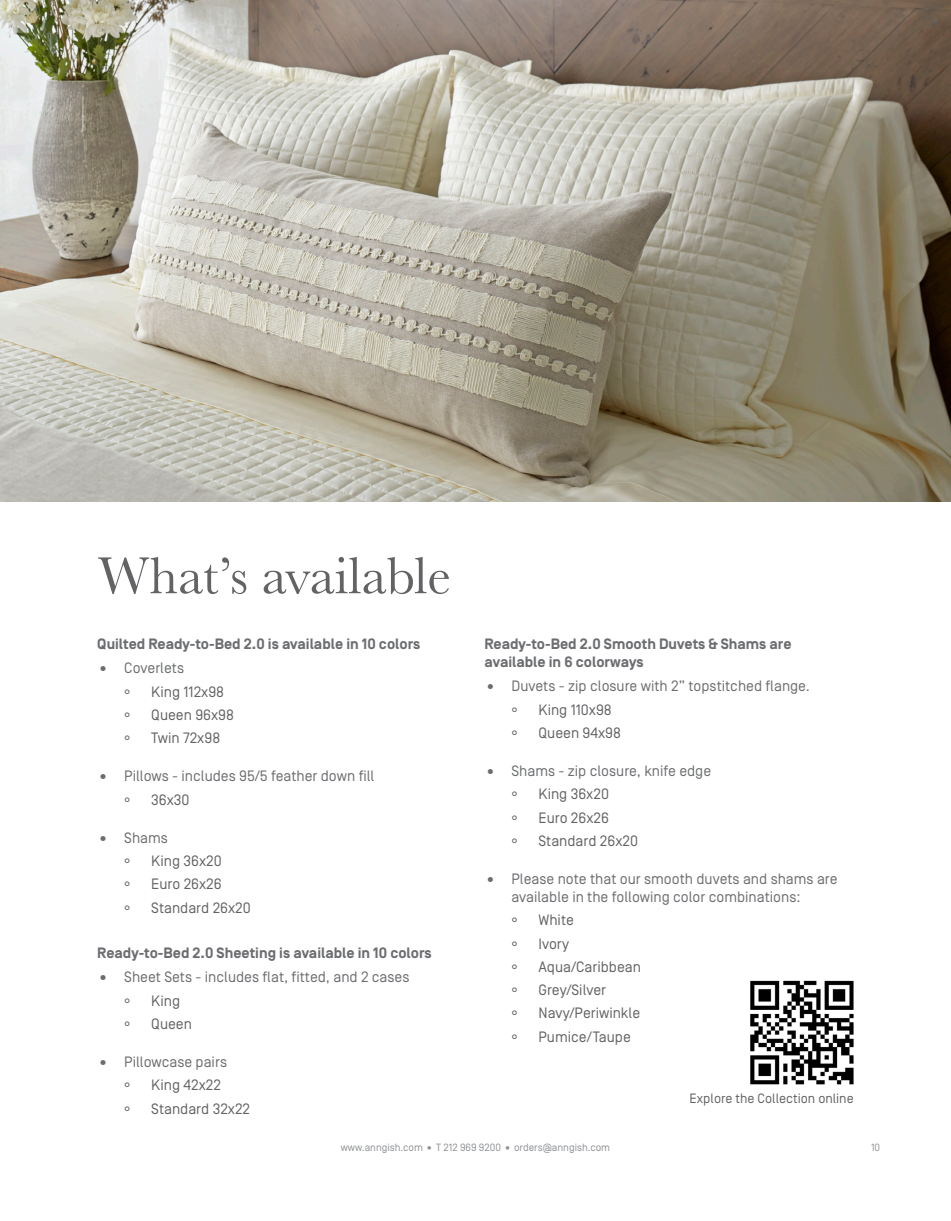
<style>
.page{position:relative;width:951px;height:1221px;background:#fff}
.page>*{position:absolute;margin:0;border:0;box-sizing:border-box;transform-origin:0 0}
.MET_text{font:54px "Baskerville";color:#636366}
.t1{font:15px/18px "Simplon Norm";color:#6c6d70}
.Paragraph_Style_2{font:15px "Simplon Norm";color:#636366}
.MET_text-2{font:700 15px/18px "Simplon Norm";color:#6c6d70}
.Photo_caption{font:13.5px "Simplon Norm";color:#636366}
.t2{font:10.5px "Simplon Norm";color:#8f9194}
.t3{font:10.5px "Simplon Norm";color:#939598}
</style>
<div class="page">
<img style="left:0;top:0;width:950px;height:501px">
<img style="left:750px;top:980px;width:104px;height:104px">
<p class="MET_text" style="left:98px;top:541px;width:354px">What’s available</p>
<p class="MET_text-2" style="left:97px;top:635px;width:324px">Quilted Ready-to-Bed 2.0 is available in 10 colors</p>
<p class="t1" style="left:97px;top:659px;width:88px">• Coverlets</p>
<p class="Paragraph_Style_2" style="left:124px;top:686px;width:8px">°</p>
<p class="Paragraph_Style_2" style="left:151px;top:683px;width:74px">King 112x98</p>
<p class="Paragraph_Style_2" style="left:124px;top:709px;width:8px">°</p>
<p class="Paragraph_Style_2" style="left:151px;top:706px;width:84px">Queen 96x98</p>
<p class="Paragraph_Style_2" style="left:124px;top:733px;width:8px">°</p>
<p class="Paragraph_Style_2" style="left:151px;top:730px;width:70px">Twin 72x98</p>
<p class="t1" style="left:97px;top:767px;width:279px">• Pillows - includes 95/5 feather down fill</p>
<p class="Paragraph_Style_2" style="left:124px;top:794px;width:8px">°</p>
<p class="Paragraph_Style_2" style="left:151px;top:791px;width:40px">36x30</p>
<p class="t1" style="left:97px;top:829px;width:72px">• Shams</p>
<p class="Paragraph_Style_2" style="left:124px;top:856px;width:8px">°</p>
<p class="Paragraph_Style_2" style="left:151px;top:853px;width:72px">King 36x20</p>
<p class="Paragraph_Style_2" style="left:124px;top:879px;width:8px">°</p>
<p class="Paragraph_Style_2" style="left:151px;top:876px;width:72px">Euro 26x26</p>
<p class="Paragraph_Style_2" style="left:124px;top:902px;width:8px">°</p>
<p class="Paragraph_Style_2" style="left:151px;top:899px;width:101px">Standard 26x20</p>
<p class="MET_text-2" style="left:97px;top:944px;width:336px">Ready-to-Bed 2.0 Sheeting is available in 10 colors</p>
<p class="t1" style="left:97px;top:968px;width:314px">• Sheet Sets - includes flat, fitted, and 2 cases</p>
<p class="Paragraph_Style_2" style="left:124px;top:995px;width:8px">°</p>
<p class="Paragraph_Style_2" style="left:151px;top:992px;width:30px">King</p>
<p class="Paragraph_Style_2" style="left:124px;top:1018px;width:8px">°</p>
<p class="Paragraph_Style_2" style="left:151px;top:1015px;width:42px">Queen</p>
<p class="t1" style="left:97px;top:1053px;width:131px">• Pillowcase pairs</p>
<p class="Paragraph_Style_2" style="left:124px;top:1080px;width:8px">°</p>
<p class="Paragraph_Style_2" style="left:151px;top:1077px;width:71px">King 42x22</p>
<p class="Paragraph_Style_2" style="left:124px;top:1103px;width:8px">°</p>
<p class="Paragraph_Style_2" style="left:151px;top:1100px;width:100px">Standard 32x22</p>
<p class="MET_text-2" style="left:484px;top:635px;width:308px">Ready-to-Bed 2.0 Smooth Duvets &amp; Shams are available in 6 colorways</p>
<p class="t1" style="left:484px;top:677px;width:327px">• Duvets - zip closure with 2” topstitched flange.</p>
<p class="Paragraph_Style_2" style="left:511px;top:704px;width:8px">°</p>
<p class="Paragraph_Style_2" style="left:538px;top:701px;width:75px">King 110x98</p>
<p class="Paragraph_Style_2" style="left:511px;top:727px;width:8px">°</p>
<p class="Paragraph_Style_2" style="left:538px;top:724px;width:84px">Queen 94x98</p>
<p class="t1" style="left:484px;top:762px;width:228px">• Shams - zip closure, knife edge</p>
<p class="Paragraph_Style_2" style="left:511px;top:789px;width:8px">°</p>
<p class="Paragraph_Style_2" style="left:538px;top:786px;width:72px">King 36x20</p>
<p class="Paragraph_Style_2" style="left:511px;top:812px;width:8px">°</p>
<p class="Paragraph_Style_2" style="left:538px;top:809px;width:72px">Euro 26x26</p>
<p class="Paragraph_Style_2" style="left:511px;top:835px;width:8px">°</p>
<p class="Paragraph_Style_2" style="left:538px;top:832px;width:101px">Standard 26x20</p>
<p class="t1" style="left:511px;top:870px;width:327px;text-indent:-27px">• Please note that our smooth duvets and shams are available in the following color combinations:</p>
<p class="Paragraph_Style_2" style="left:511px;top:915px;width:8px">°</p>
<p class="Paragraph_Style_2" style="left:538px;top:912px;width:37px">White</p>
<p class="Paragraph_Style_2" style="left:511px;top:938px;width:8px">°</p>
<p class="Paragraph_Style_2" style="left:538px;top:935px;width:32px">Ivory</p>
<p class="Paragraph_Style_2" style="left:511px;top:961px;width:8px">°</p>
<p class="Paragraph_Style_2" style="left:538px;top:958px;width:104px">Aqua/Caribbean</p>
<p class="Paragraph_Style_2" style="left:511px;top:985px;width:8px">°</p>
<p class="Paragraph_Style_2" style="left:538px;top:982px;width:69px">Grey/Silver</p>
<p class="Paragraph_Style_2" style="left:511px;top:1008px;width:8px">°</p>
<p class="Paragraph_Style_2" style="left:538px;top:1005px;width:103px">Navy/Periwinkle</p>
<p class="Paragraph_Style_2" style="left:511px;top:1031px;width:8px">°</p>
<p class="Paragraph_Style_2" style="left:538px;top:1028px;width:94px">Pumice/Taupe</p>
<p class="Photo_caption" style="left:689px;top:1091px;width:166px">Explore the Collection online</p>
<p class="t2" style="left:341px;top:1141px;width:271px">www.anngish.com • T 212 969 9200 • orders@anngish.com</p>
<p class="t3" style="left:870px;top:1141px;width:11px">10</p>
</div>
